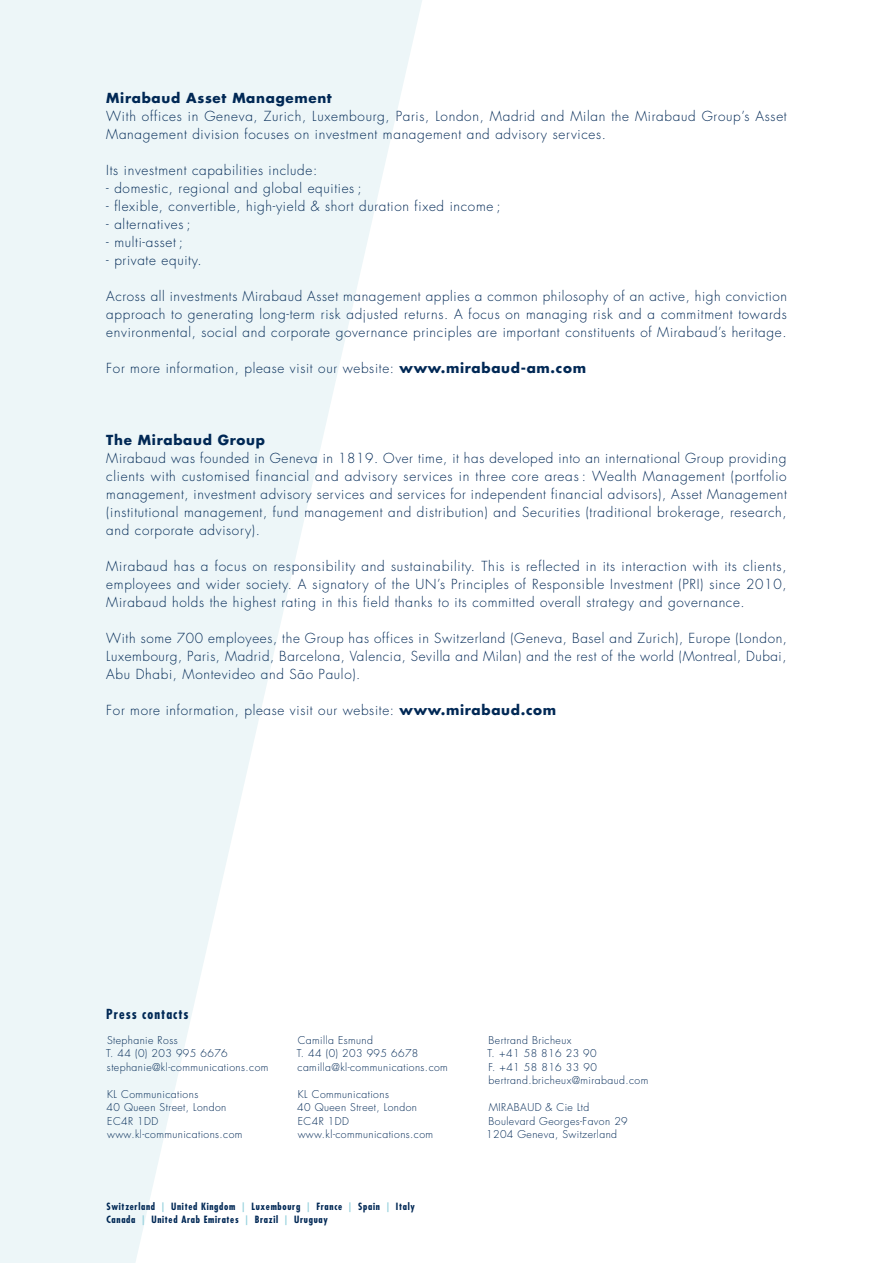
<style>
.page{position:relative;width:893px;height:1263px;background:#fff}
.page>*{position:absolute;margin:0;border:0;box-sizing:border-box;transform-origin:0 0}
.Texte_courant{font:300 13.5px/18px "Futura Std";letter-spacing:.05em;color:#002855;text-align:justify}
.Texte_courant-2{font:700 13.5px "Futura Std";letter-spacing:.05em;color:#002855}
.Presse_Titre{font:700 condensed 13.5px "Futura Std";letter-spacing:.075em;color:#002855}
.Presse_texte{font:300 10.5px/13.5px "Futura Std";letter-spacing:.04em;color:#002855}
.t1{font:700 condensed 9.75px "Futura Std";letter-spacing:.07em;color:#002855}
.s1{font-weight:700}
.s2{color:#95d1dd}
</style>
<div class="page">
<svg style="left:0;top:0;width:422px;height:1263px;fill:#edf6f8"></svg>
<p class="Texte_courant-2" style="left:106px;top:89px;width:227px">Mirabaud Asset Management</p>
<p class="Texte_courant" style="left:106px;top:108px;width:682px">With offices in Geneva, Zurich, Luxembourg, Paris, London, Madrid and Milan the Mirabaud Group’s Asset<br>Management division focuses on investment management and advisory services.</p>
<p class="Texte_courant" style="left:106px;top:162px;width:212px">Its investment capabilities include:</p>
<p class="Texte_courant" style="left:106px;top:180px;width:257px">- domestic, regional and global equities ;</p>
<p class="Texte_courant" style="left:106px;top:198px;width:396px">- flexible, convertible, high-yield &amp; short duration fixed income ;</p>
<p class="Texte_courant" style="left:106px;top:216px;width:86px">- alternatives ;</p>
<p class="Texte_courant" style="left:106px;top:234px;width:78px">- multi-asset ;</p>
<p class="Texte_courant" style="left:106px;top:252px;width:97px">- private equity.</p>
<p class="Texte_courant" style="left:106px;top:288px;width:682px">Across all investments Mirabaud Asset management applies a common philosophy of an active, high conviction approach to generating long-term risk adjusted returns. A focus on managing risk and a commitment towards environmental, social and corporate governance principles are important constituents of Mirabaud’s heritage.</p>
<p class="Texte_courant" style="left:106px;top:360px;width:481px">For more information, please visit our website: <span class="s1">www.mirabaud-am.com</span></p>
<p class="Texte_courant-2" style="left:106px;top:431px;width:160px">The Mirabaud Group</p>
<p class="Texte_courant" style="left:106px;top:450px;width:682px">Mirabaud was founded in Geneva in 1819. Over time, it has developed into an international Group providing clients with customised financial and advisory services in three core areas : Wealth Management (portfolio management, investment advisory services and services for independent financial advisors), Asset Management (institutional management, fund management and distribution) and Securities (traditional brokerage, research, and corporate advisory).</p>
<p class="Texte_courant" style="left:106px;top:558px;width:682px">Mirabaud has a focus on responsibility and sustainability. This is reflected in its interaction with its clients, employees and wider society. A signatory of the UN’s Principles of Responsible Investment (PRI) since 2010, Mirabaud holds the highest rating in this field thanks to its committed overall strategy and governance.</p>
<p class="Texte_courant" style="left:106px;top:630px;width:682px">With some 700 employees, the Group has offices in Switzerland (Geneva, Basel and Zurich), Europe (London, Luxembourg, Paris, Madrid, Barcelona, Valencia, Sevilla and Milan) and the rest of the world (Montreal, Dubai, Abu Dhabi, Montevideo and São Paulo).</p>
<p class="Texte_courant" style="left:106px;top:702px;width:451px">For more information, please visit our website: <span class="s1">www.mirabaud.com</span></p>
<p class="Presse_Titre" style="left:106px;top:1005px;width:84px">Press contacts</p>
<p class="Presse_texte" style="left:106px;top:1033px;width:164px">Stephanie Ross<br>T. 44 (0) 203 995 6676 stephanie@kl-communications.com</p>
<p class="Presse_texte" style="left:106px;top:1087px;width:137px">KL Communications<br>40 Queen Street, London<br>EC4R 1DD www.kl-communications.com</p>
<p class="Presse_texte" style="left:297px;top:1033px;width:153px">Camilla Esmund<br>T. 44 (0) 203 995 6678 camilla@kl-communications.com</p>
<p class="Presse_texte" style="left:297px;top:1087px;width:137px">KL Communications<br>40 Queen Street, London<br>EC4R 1DD www.kl-communications.com</p>
<p class="t1" style="left:107px;top:1200px;width:310px">Switzerland <span class="s2">|</span> United Kingdom <span class="s2">|</span> Luxembourg <span class="s2">|</span> France <span class="s2">|</span> Spain <span class="s2">|</span> Italy</p>
<p class="t1" style="left:107px;top:1214px;width:223px">Canada <span class="s2">|</span> United Arab Emirates <span class="s2">|</span> Brazil <span class="s2">|</span> Uruguay</p>
<p class="Presse_texte" style="left:487px;top:1033px;width:162px">Bertrand Bricheux<br>T. +41 58 816 23 90<br>F. +41 58 816 33 90 bertrand.bricheux@mirabaud.com</p>
<p class="Presse_texte" style="left:486px;top:1101px;width:143px">MIRABAUD &amp; Cie Ltd<br>Boulevard Georges-Favon 29<br>1204 Geneva, Switzerland</p>
</div>
